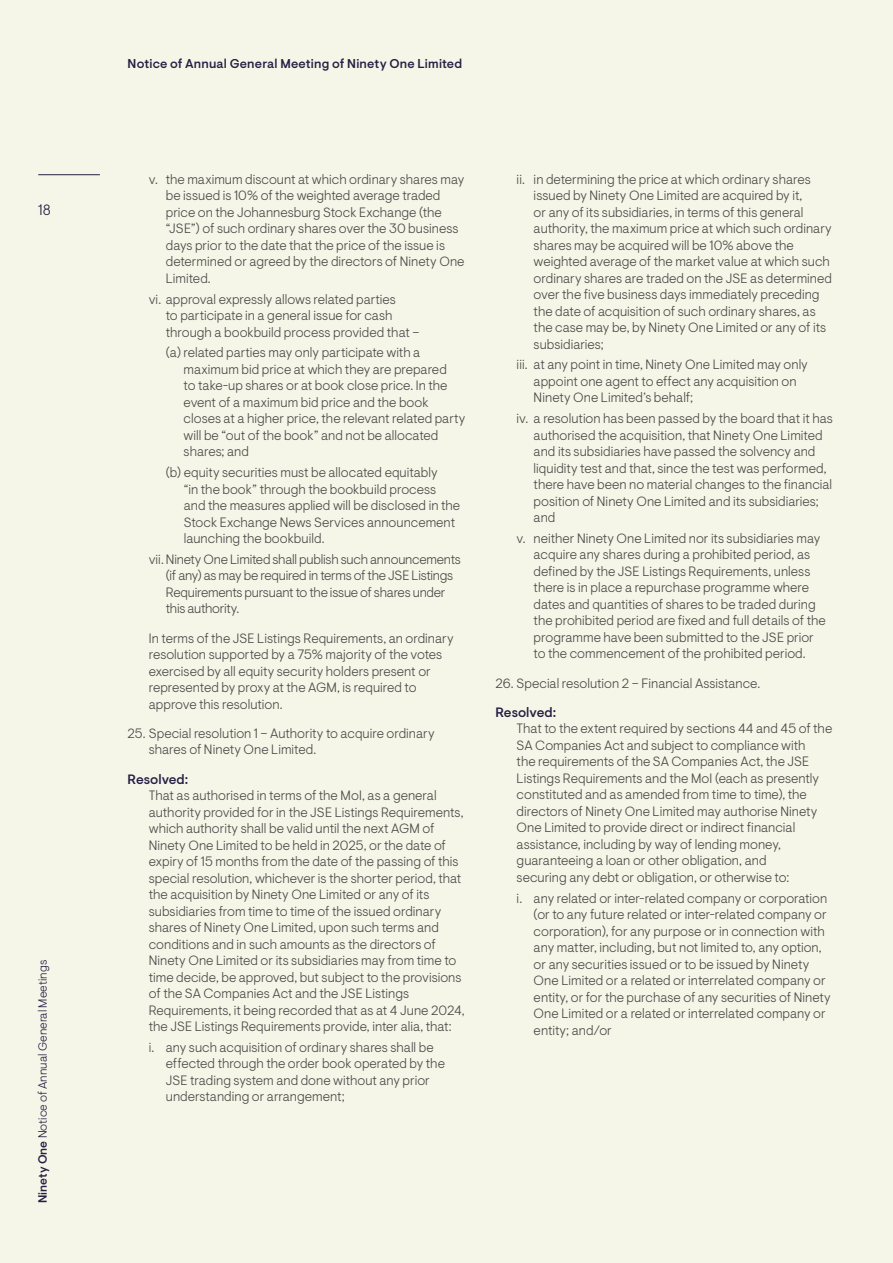
<style>
.page{position:relative;width:893px;height:1263px;background:#f6f6e8}
.page>*{position:absolute;margin:0;border:0;box-sizing:border-box;transform-origin:0 0}
.t1{font:300 15px "Ninety One Visuelt";color:#281d43}
.t2{font:300 13.5px/16.5px "Ninety One Visuelt";color:#4a4a49}
.t3{font:500 13.5px "Ninety One Visuelt";color:#281d43}
.t4{font:500 12.75px "Ninety One Visuelt";letter-spacing:.015em;color:#281d43}
.t5{font:300 12px "Ninety One Visuelt";letter-spacing:.01em;color:#281d43}
.s1{font-weight:500}
</style>
<div class="page">
<hr style="left:38px;top:174px;width:62px;height:1px;background:#281d43">
<p class="t1" style="left:38px;top:201px;width:14px">18</p>
<p class="t5" style="left:36px;top:1203px;width:245px;rotate:-90deg"><span class="s1">Ninety One</span> Notice of Annual General Meetings</p>
<p class="t4" style="left:128px;top:57px;width:336px">Notice of Annual General Meeting of Ninety One Limited</p>
<p class="t2" style="left:166px;top:171px;width:300px;text-indent:-17px">v. the maximum discount at which ordinary shares may be issued is 10% of the weighted average traded price on the Johannesburg Stock Exchange (the “JSE”) of such ordinary shares over the 30 business days prior to the date that the price of the issue is determined or agreed by the directors of Ninety One Limited.</p>
<p class="t2" style="left:166px;top:291px;width:255px;text-indent:-17px">vi. approval expressly allows related parties<br>to participate in a general issue for cash through a bookbuild process provided that –</p>
<p class="t2" style="left:184px;top:344px;width:283px;text-indent:-18px">(a) related parties may only participate with a maximum bid price at which they are prepared<br>to take-up shares or at book close price. In the event of a maximum bid price and the book closes at a higher price, the relevant related party will be “out of the book” and not be allocated shares; and</p>
<p class="t2" style="left:184px;top:464px;width:278px;text-indent:-18px">(b) equity securities must be allocated equitably<br>“in the book” through the bookbuild process and the measures applied will be disclosed in the Stock Exchange News Services announcement launching the bookbuild.</p>
<p class="t2" style="left:166px;top:551px;width:296px;text-indent:-17px">vii. Ninety One Limited shall publish such announcements (if any) as may be required in terms of the JSE Listings Requirements pursuant to the issue of shares under this authority.</p>
<p class="t2" style="left:149px;top:630px;width:306px">In terms of the JSE Listings Requirements, an ordinary resolution supported by a 75% majority of the votes exercised by all equity security holders present or represented by proxy at the AGM, is required to approve this resolution.</p>
<p class="t2" style="left:149px;top:725px;width:287px;text-indent:-21px">25. Special resolution 1 – Authority to acquire ordinary shares of Ninety One Limited.</p>
<p class="t3" style="left:128px;top:771px;width:62px">Resolved:</p>
<p class="t2" style="left:149px;top:787px;width:317px">That as authorised in terms of the MoI, as a general authority provided for in the JSE Listings Requirements, which authority shall be valid until the next AGM of Ninety One Limited to be held in 2025, or the date of expiry of 15 months from the date of the passing of this special resolution, whichever is the shorter period, that the acquisition by Ninety One Limited or any of its subsidiaries from time to time of the issued ordinary shares of Ninety One Limited, upon such terms and conditions and in such amounts as the directors of Ninety One Limited or its subsidiaries may from time to time decide, be approved, but subject to the provisions of the SA Companies Act and the JSE Listings Requirements, it being recorded that as at 4 June 2024, the JSE Listings Requirements provide, inter alia, that:</p>
<p class="t2" style="left:166px;top:1039px;width:281px;text-indent:-17px">i. any such acquisition of ordinary shares shall be effected through the order book operated by the JSE trading system and done without any prior understanding or arrangement;</p>
<p class="t2" style="left:534px;top:171px;width:300px;text-indent:-17px">ii. in determining the price at which ordinary shares issued by Ninety One Limited are acquired by it,<br>or any of its subsidiaries, in terms of this general authority, the maximum price at which such ordinary shares may be acquired will be 10% above the weighted average of the market value at which such ordinary shares are traded on the JSE as determined over the five business days immediately preceding the date of acquisition of such ordinary shares, as the case may be, by Ninety One Limited or any of its subsidiaries;</p>
<p class="t2" style="left:534px;top:357px;width:276px;text-indent:-17px">iii. at any point in time, Ninety One Limited may only appoint one agent to effect any acquisition on<br>Ninety One Limited’s behalf;</p>
<p class="t2" style="left:534px;top:410px;width:301px;text-indent:-17px">iv. a resolution has been passed by the board that it has authorised the acquisition, that Ninety One Limited and its subsidiaries have passed the solvency and liquidity test and that, since the test was performed, there have been no material changes to the financial position of Ninety One Limited and its subsidiaries; and</p>
<p class="t2" style="left:534px;top:530px;width:293px;text-indent:-17px">v. neither Ninety One Limited nor its subsidiaries may acquire any shares during a prohibited period, as defined by the JSE Listings Requirements, unless there is in place a repurchase programme where dates and quantities of shares to be traded during the prohibited period are fixed and full details of the programme have been submitted to the JSE prior to the commencement of the prohibited period.</p>
<p class="t2" style="left:495px;top:675px;width:267px">26. Special resolution 2 – Financial Assistance.</p>
<p class="t3" style="left:495px;top:704px;width:62px">Resolved:</p>
<p class="t2" style="left:517px;top:721px;width:317px">That to the extent required by sections 44 and 45 of the SA Companies Act and subject to compliance with<br>the requirements of the SA Companies Act, the JSE Listings Requirements and the MoI (each as presently constituted and as amended from time to time), the directors of Ninety One Limited may authorise Ninety One Limited to provide direct or indirect financial assistance, including by way of lending money, guaranteeing a loan or other obligation, and<br>securing any debt or obligation, or otherwise to:</p>
<p class="t2" style="left:534px;top:890px;width:299px;text-indent:-17px">i. any related or inter-related company or corporation (or to any future related or inter-related company or corporation), for any purpose or in connection with any matter, including, but not limited to, any option, or any securities issued or to be issued by Ninety One Limited or a related or interrelated company or entity, or for the purchase of any securities of Ninety One Limited or a related or interrelated company or entity; and/or</p>
</div>
